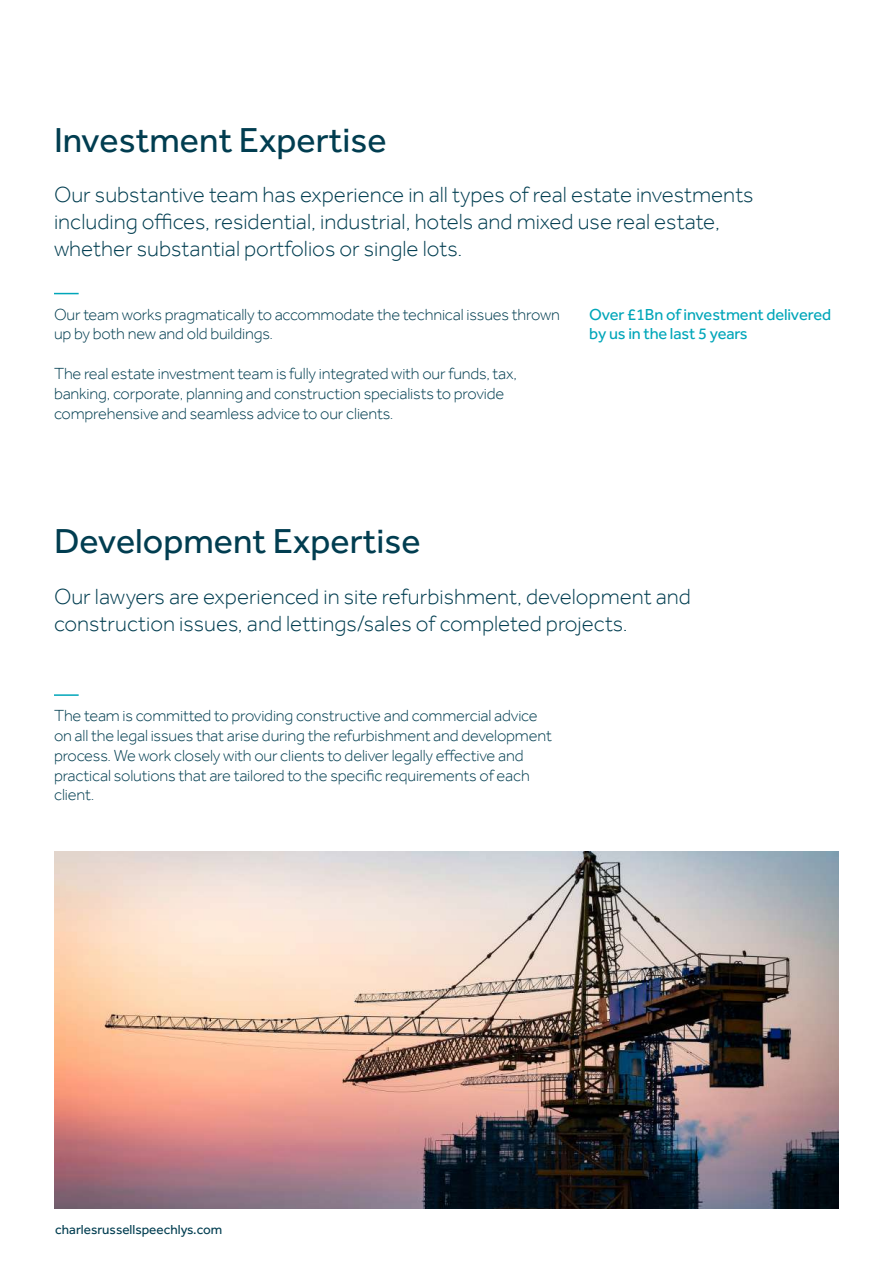
<style>
.page{position:relative;width:893px;height:1263px;background:#fff}
.page>*{position:absolute;margin:0;border:0;box-sizing:border-box;transform-origin:0 0}
.t1{font:35.85px "Effra";color:#013d50}
.t2{font:300 22.5px/27px "Effra";color:#013d50}
.t3{font:300 16.5px/19.8px "Effra";letter-spacing:-.01em;color:#013d50}
.t4{font:16.5px/19.8px "Effra";letter-spacing:-.01em;color:#00a6b9}
.t5{font:13.5px "Effra";color:#013d50}
</style>
<div class="page">
<svg style="left:54px;top:293px;width:25px;height:1px"></svg>
<hr style="left:54px;top:694px;width:25px;height:2px;background:#00a6b9">
<img style="left:54px;top:851px;width:785px;height:358px">
<h1 class="t1" style="left:54px;top:119px;width:334px">Investment Expertise</h1>
<h2 class="t2" style="left:54px;top:181px;width:701px">Our substantive team has experience in all types of real estate investments including offices, residential, industrial, hotels and mixed use real estate, whether substantial portfolios or single lots.</h2>
<p class="t3" style="left:54px;top:304px;width:507px">Our team works pragmatically to accommodate the technical issues thrown up by both new and old buildings.</p>
<p class="t3" style="left:54px;top:363px;width:465px">The real estate investment team is fully integrated with our funds, tax, banking, corporate, planning and construction specialists to provide comprehensive and seamless advice to our clients.</p>
<p class="t4" style="left:589px;top:304px;width:243px">Over £1Bn of investment delivered by us in the last 5 years</p>
<h1 class="t1" style="left:54px;top:520px;width:368px">Development Expertise</h1>
<h2 class="t2" style="left:54px;top:583px;width:638px">Our lawyers are experienced in site refurbishment, development and construction issues, and lettings/sales of completed projects.</h2>
<p class="t3" style="left:54px;top:705px;width:499px">The team is committed to providing constructive and commercial advice on all the legal issues that arise during the refurbishment and development process. We work closely with our clients to deliver legally effective and practical solutions that are tailored to the specific requirements of each client.</p>
<p class="t5" style="left:55px;top:1221px;width:168px">charlesrussellspeechlys.com</p>
</div>
